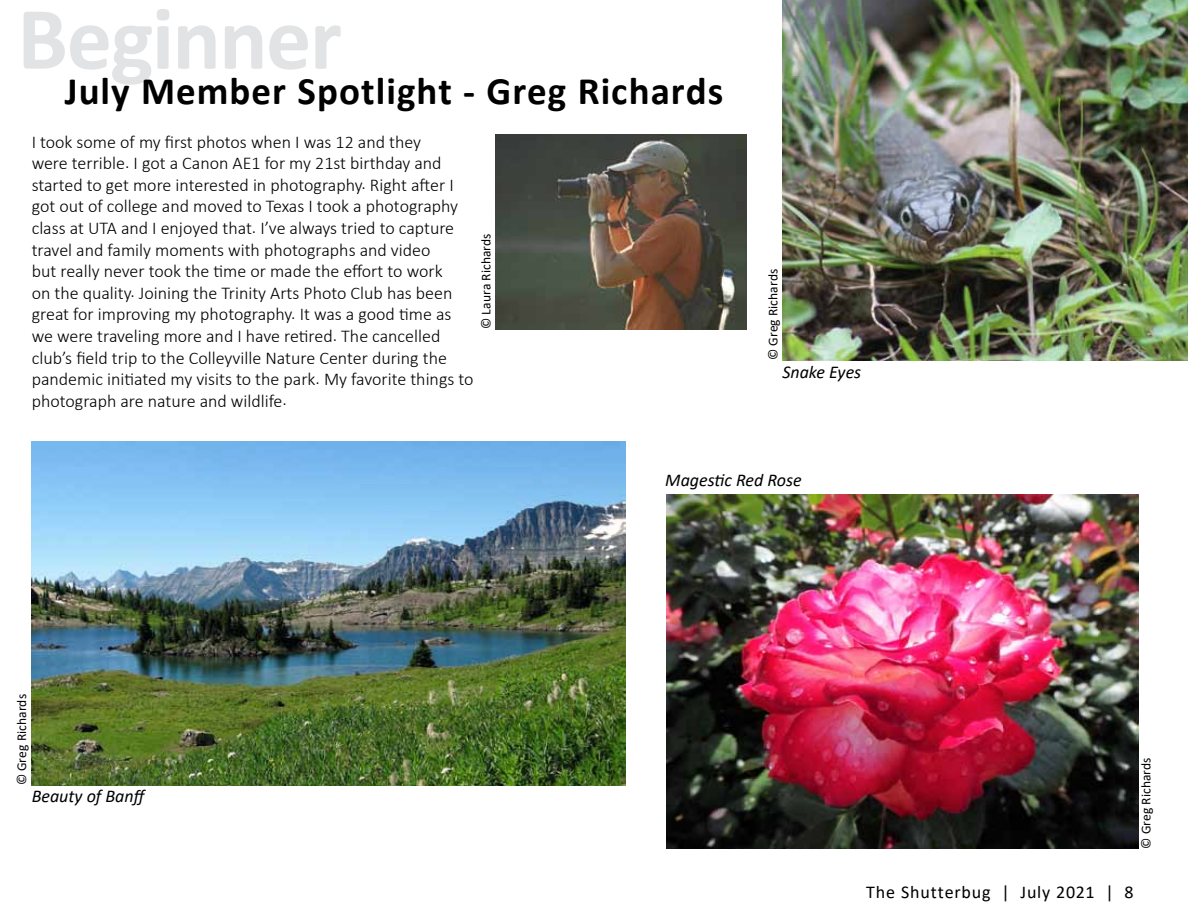
<style>
.page{position:relative;width:1188px;height:918px;background:#fff}
.page>*{position:absolute;margin:0;border:0;box-sizing:border-box;transform-origin:0 0}
.t1{font:700 90px "Calibri";letter-spacing:-.015em;color:#e2e3e4}
.t2{font:700 39px "Calibri";letter-spacing:.025em;color:#000}
.t3{font:300 18px/21.6px "Calibri";color:#000}
.t4{font:italic 18px "Calibri";color:#000}
.t5{font:18px "Calibri";letter-spacing:.045em;color:#000}
.t6{font:13.5px "Calibri";letter-spacing:.005em;color:#000}
</style>
<div class="page">
<img style="left:666px;top:494px;width:473px;height:355px">
<img style="left:495px;top:134px;width:252px;height:195px">
<img style="left:782px;top:0;width:406px;height:360px">
<img style="left:31px;top:442px;width:594px;height:343px">
<h1 class="t1" style="left:17px;top:-25px;width:326px">Beginner</h1>
<h2 class="t2" style="left:65px;top:63px;width:660px">July Member Spotlight - Greg Richards</h2>
<p class="t3" style="left:32px;top:131px;width:443px">I took some of my first photos when I was 12 and they<br>were terrible. I got a Canon AE1 for my 21st birthday and started to get more interested in photography. Right after I got out of college and moved to Texas I took a photography class at UTA and I enjoyed that. I’ve always tried to capture travel and family moments with photographs and video<br>but really never took the time or made the effort to work<br>on the quality. Joining the Trinity Arts Photo Club has been great for improving my photography. It was a good time as we were traveling more and I have retired. The cancelled club’s field trip to the Colleyville Nature Center during the pandemic initiated my visits to the park. My favorite things to photograph are nature and wildlife.</p>
<p class="t6" style="left:477px;top:329px;width:97px;rotate:-90deg">© Laura Richards</p>
<p class="t6" style="left:764px;top:360px;width:93px;rotate:-90deg">© Greg Richards</p>
<p class="t4" style="left:782px;top:360px;width:80px">Snake Eyes</p>
<p class="t4" style="left:665px;top:468px;width:138px">Magestic Red Rose</p>
<p class="t6" style="left:12px;top:785px;width:93px;rotate:-90deg">© Greg Richards</p>
<p class="t4" style="left:32px;top:783px;width:118px">Beauty of Banff</p>
<p class="t6" style="left:1137px;top:849px;width:93px;rotate:-90deg">© Greg Richards</p>
<p class="t5" style="left:866px;top:880px;width:269px">The Shutterbug | July 2021 | 8</p>
</div>
